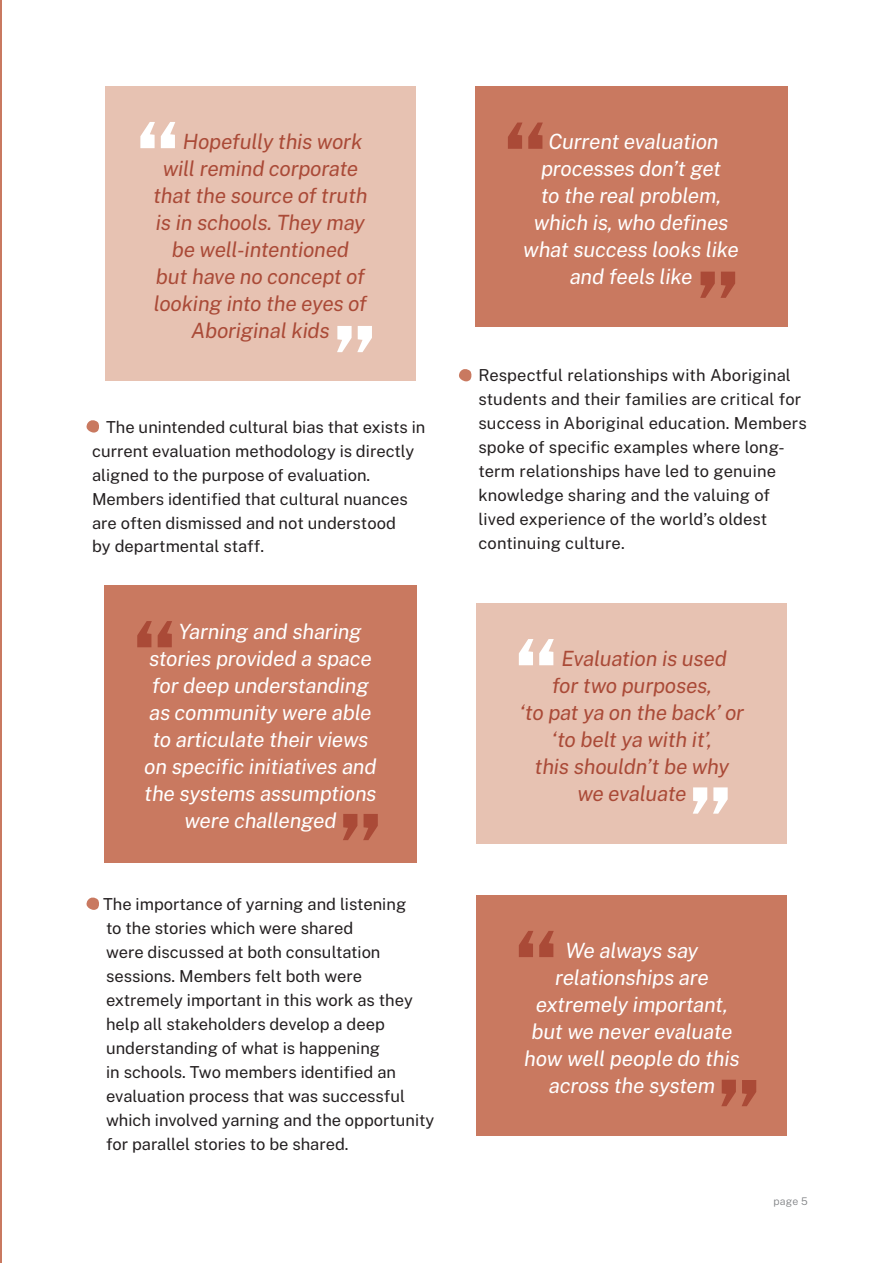
<style>
.page{position:relative;width:893px;height:1263px;background:#fff}
.page>*{position:absolute;margin:0;border:0;box-sizing:border-box;transform-origin:0 0}
.t1{font:italic 21px/27px "Public Sans";letter-spacing:-.01em;color:#fff;text-align:center}
.t2{font:italic 21px "Public Sans";letter-spacing:-.01em;color:#aa4a37}
.t3{font:16.5px/24px "Public Sans";color:#231f20}
.t4{font:300 10.5px "Public Sans";color:#808285}
</style>
<div class="page">
<svg style="left:86px;top:420px;width:13px;height:13px"></svg>
<svg style="left:86px;top:897px;width:13px;height:13px"></svg>
<svg style="left:459px;top:369px;width:13px;height:12px"></svg>
<div style="left:475px;top:87px;width:312px;height:240px;background:#c97960"></div>
<svg style="left:508px;top:123px;width:35px;height:26px"></svg>
<svg style="left:700px;top:272px;width:35px;height:26px"></svg>
<div style="left:104px;top:585px;width:312px;height:277px;background:#c97960"></div>
<svg style="left:137px;top:621px;width:35px;height:26px"></svg>
<svg style="left:343px;top:814px;width:35px;height:26px"></svg>
<div style="left:477px;top:603px;width:310px;height:240px;background:#e7c2b2"></div>
<svg style="left:519px;top:639px;width:35px;height:26px"></svg>
<svg style="left:693px;top:787px;width:35px;height:27px"></svg>
<div style="left:477px;top:895px;width:310px;height:240px;background:#c97960"></div>
<svg style="left:519px;top:931px;width:35px;height:26px"></svg>
<svg style="left:721px;top:1080px;width:35px;height:26px"></svg>
<div style="left:105px;top:87px;width:311px;height:294px;background:#e7c2b2"></div>
<svg style="left:140px;top:122px;width:35px;height:26px"></svg>
<svg style="left:337px;top:326px;width:35px;height:26px"></svg>
<hr style="left:0;top:0;width:2px;height:1263px;background:#c97960">
<p class="t2" style="left:183px;top:127px;width:181px">Hopefully this work</p>
<p class="t2" style="left:163px;top:154px;width:197px">will remind corporate</p>
<p class="t2" style="left:153px;top:181px;width:216px">that the source of truth</p>
<p class="t2" style="left:156px;top:208px;width:211px">is in schools. They may</p>
<p class="t2" style="left:172px;top:235px;width:179px">be well-intentioned</p>
<p class="t2" style="left:156px;top:262px;width:210px">but have no concept of</p>
<p class="t2" style="left:154px;top:289px;width:214px">looking into the eyes of</p>
<p class="t2" style="left:191px;top:316px;width:140px">Aboriginal kids</p>
<p class="t3" style="left:92px;top:414px;width:335px;text-indent:14px">The unintended cultural bias that exists in current evaluation methodology is directly aligned to the purpose of evaluation.<br>Members identified that cultural nuances are often dismissed and not understood<br>by departmental staff.</p>
<p class="t1" style="left:179px;top:617px;width:185px">Yarning and sharing</p>
<p class="t1" style="left:149px;top:644px;width:224px">stories provided a space</p>
<p class="t1" style="left:152px;top:671px;width:218px">for deep understanding</p>
<p class="t1" style="left:149px;top:698px;width:224px">as community were able</p>
<p class="t1" style="left:152px;top:725px;width:217px">to articulate their views</p>
<p class="t1" style="left:144px;top:752px;width:234px">on specific initiatives and</p>
<p class="t1" style="left:144px;top:779px;width:234px">the systems assumptions</p>
<p class="t1" style="left:184px;top:806px;width:154px">were challenged</p>
<p class="t3" style="left:103px;top:891px;width:333px">The importance of yarning and listening<br>to the stories which were shared<br>were discussed at both consultation sessions. Members felt both were extremely important in this work as they help all stakeholders develop a deep understanding of what is happening<br>in schools. Two members identified an evaluation process that was successful which involved yarning and the opportunity for parallel stories to be shared.</p>
<p class="t1" style="left:523px;top:127px;width:217px">Current evaluation processes don’t get<br>to the real problem, which is, who defines what success looks like and feels like</p>
<p class="t3" style="left:478px;top:363px;width:330px">Respectful relationships with Aboriginal students and their families are critical for success in Aboriginal education. Members spoke of specific examples where long&shy;term relationships have led to genuine knowledge sharing and the valuing of lived experience of the world’s oldest continuing culture.</p>
<p class="t2" style="left:561px;top:644px;width:167px">Evaluation is used</p>
<p class="t2" style="left:552px;top:671px;width:162px">for two purposes,</p>
<p class="t2" style="left:520px;top:698px;width:226px">‘to pat ya on the back’ or</p>
<p class="t2" style="left:552px;top:725px;width:162px">‘to belt ya with it’,</p>
<p class="t2" style="left:535px;top:752px;width:196px">this shouldn’t be why</p>
<p class="t2" style="left:577px;top:779px;width:111px">we evaluate</p>
<p class="t1" style="left:524px;top:936px;width:217px">We always say relationships are extremely important, but we never evaluate how well people do this across the system</p>
<p class="t4" style="left:773px;top:1194px;width:36px">page 5</p>
</div>
